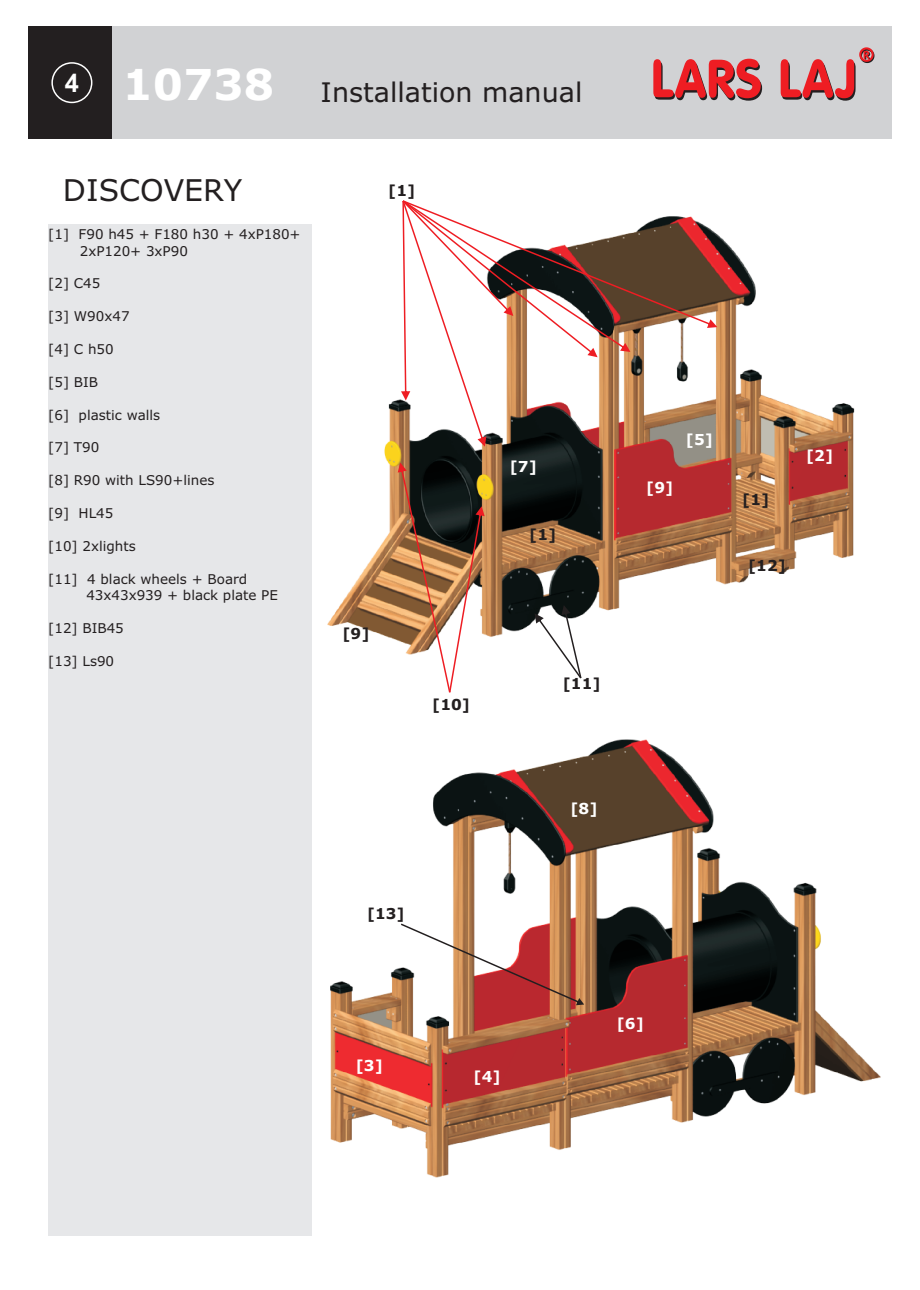
<style>
.page{position:relative;width:920px;height:1290px;background:#fff}
.page>*{position:absolute;margin:0;border:0;box-sizing:border-box;transform-origin:0 0}
.t1{font:700 42.75px "Verdana";color:#fff}
.t2{font:30px "Verdana";color:#231f20}
.t3{font:27px "Verdana";color:#231f20}
.t4{font:700 15.15px "Verdana";color:#231f20}
.t5{font:700 15.15px "Verdana";color:#fff}
.t6{font:700 15px "Verdana";color:#231f20}
.t7{font:13.5px/16.4px "Verdana";color:#231f20}
</style>
<div class="page">
<img style="left:330px;top:739px;width:551px;height:438px">
<img style="left:327px;top:234px;width:527px;height:407px">
<div style="left:48px;top:224px;width:264px;height:1011px;background:#e6e7e9"></div>
<div style="left:29px;top:26px;width:863px;height:113px;background:#d1d2d4"></div>
<div style="left:29px;top:26px;width:83px;height:113px;background:#231f20"></div>
<div style="left:51px;top:62px;width:41px;height:41px;border:2px solid #fff;border-radius:50%"></div>
<svg style="left:401px;top:200px;width:316px;height:247px"></svg>
<svg style="left:398px;top:463px;width:87px;height:229px"></svg>
<svg style="left:535px;top:605px;width:46px;height:73px"></svg>
<svg style="left:401px;top:923px;width:183px;height:82px"></svg>
<svg style="left:653px;top:47px;width:221px;height:54px"></svg>
<h1 class="t1" style="left:65px;top:67px;width:211px"><sup>4</sup> 10738</h1>
<h3 class="t3" style="left:321px;top:82px;width:263px">Installation manual</h3>
<h2 class="t2" style="left:63px;top:178px;width:181px">DISCOVERY</h2>
<p class="t7" style="left:80px;top:227px;width:222px;text-indent:-31px">[1] F90 h45 + F180 h30 + 4xP180+<br>2xP120+ 3xP90</p>
<p class="t7" style="left:48px;top:276px;width:54px">[2] C45</p>
<p class="t7" style="left:48px;top:309px;width:83px">[3] W90x47</p>
<p class="t7" style="left:48px;top:342px;width:67px">[4] C h50</p>
<p class="t7" style="left:48px;top:375px;width:51px">[5] BIB</p>
<p class="t7" style="left:48px;top:408px;width:113px">[6] plastic walls</p>
<p class="t7" style="left:48px;top:440px;width:53px">[7] T90</p>
<p class="t7" style="left:48px;top:473px;width:168px">[8] R90 with LS90+lines</p>
<p class="t7" style="left:48px;top:506px;width:67px">[9] HL45</p>
<p class="t7" style="left:48px;top:539px;width:89px">[10] 2xlights</p>
<p class="t7" style="left:86px;top:572px;width:193px;text-indent:-38px">[11] 4 black wheels + Board<br>43x43x939 + black plate PE</p>
<p class="t7" style="left:48px;top:621px;width:77px">[12] BIB45</p>
<p class="t7" style="left:48px;top:654px;width:67px">[13] Ls90</p>
<p class="t4" style="left:388px;top:185px;width:29px">[1]</p>
<p class="t4" style="left:342px;top:627px;width:29px">[9]</p>
<p class="t5" style="left:510px;top:460px;width:29px">[7]</p>
<p class="t4" style="left:529px;top:528px;width:29px">[1]</p>
<p class="t4" style="left:432px;top:698px;width:40px">[10]</p>
<p class="t4" style="left:563px;top:678px;width:40px">[11]</p>
<p class="t5" style="left:570px;top:802px;width:29px">[8]</p>
<p class="t6" style="left:367px;top:908px;width:39px">[13]</p>
<p class="t5" style="left:646px;top:481px;width:29px">[9]</p>
<p class="t5" style="left:686px;top:433px;width:29px">[5]</p>
<p class="t4" style="left:742px;top:493px;width:29px">[1]</p>
<p class="t4" style="left:748px;top:559px;width:40px">[12]</p>
<p class="t5" style="left:806px;top:449px;width:29px">[2]</p>
<p class="t5" style="left:356px;top:1059px;width:29px">[3]</p>
<p class="t5" style="left:473px;top:1070px;width:29px">[4]</p>
<p class="t5" style="left:617px;top:1018px;width:29px">[6]</p>
</div>
